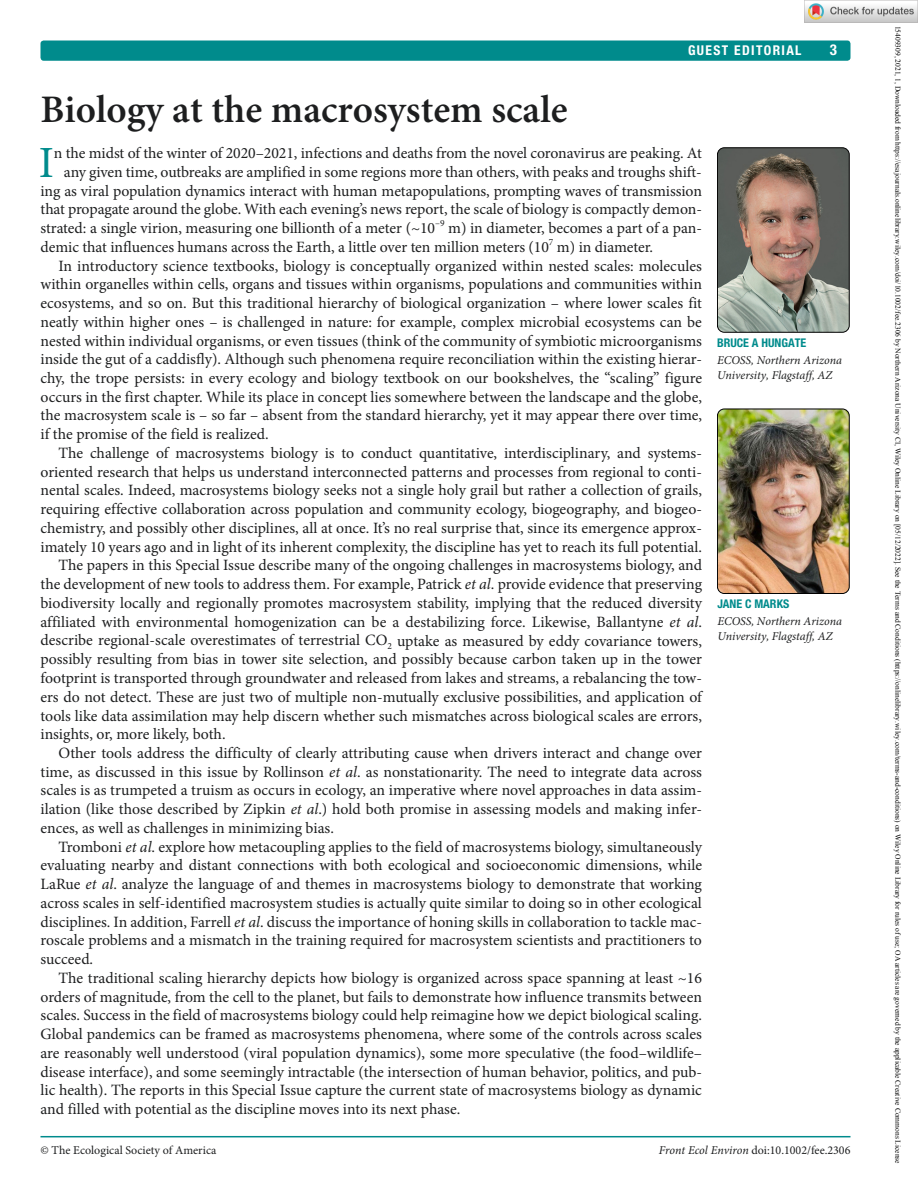
<style>
.page{position:relative;width:918px;height:1188px;background:#fff}
.page>*{position:absolute;margin:0;border:0;box-sizing:border-box;transform-origin:0 0}
.t1{font:44.55px "Minion Pro";color:#008b8c}
.t2{font:600 39px "Minion Pro";color:#1d1e1f}
.t3{font:15.75px "Minion Pro";color:#1d1e1f}
.t4{font:700 condensed 15px "Helvetica Neue LT Std";color:#fff}
.t5{font:700 condensed 13.5px "Helvetica Neue LT Std";letter-spacing:.1em;color:#fff}
.t6{font:italic 12px/15px "Minion Pro";color:#1d1e1f}
.t7{font:12px "Minion Pro";color:#1d1e1f}
.t8{font:700 condensed 12px "Helvetica Neue LT Std";color:#008b8c}
.t9{font:7.5px "Times New Roman";color:#000}
.s1{font-style:italic}
</style>
<div class="page">
<hr style="left:40px;top:1136px;width:810px;height:1px;background:#008b8c">
<div style="left:40px;top:40px;width:811px;height:21px;background:#008b8c;border-radius:3px"></div>
<img style="left:718px;top:148px;width:130px;height:184px">
<div style="left:717px;top:147px;width:133px;height:186px;border:1px solid #000;border-radius:7px"></div>
<img style="left:717px;top:409px;width:132px;height:184px">
<div style="left:717px;top:409px;width:133px;height:185px;border:1px solid #000;border-radius:7px"></div>
<img style="left:804px;top:0;width:114px;height:22px">
<p class="t5" style="left:688px;top:42px;width:115px">GUEST EDITORIAL</p>
<p class="t4" style="left:830px;top:41px;width:9px">3</p>
<h2 class="t2" style="left:40px;top:86px;width:529px">Biology at the macrosystem scale</h2>
<h1 class="t1" style="left:39px;top:133px;width:17px">I</h1>
<p class="t3" style="left:54px;top:142px;width:650px">n the midst of the winter of 2020–2021, infections and deaths from the novel coronavirus are peaking. At</p>
<p class="t3" style="left:64px;top:161px;width:639px">any given time, outbreaks are amplified in some regions more than others, with peaks and troughs shift-</p>
<p class="t3" style="left:41px;top:180px;width:663px">ing as viral population dynamics interact with human metapopulations, prompting waves of transmission</p>
<p class="t3" style="left:41px;top:199px;width:663px">that propagate around the globe. With each evening’s news report, the scale of biology is compactly demon-</p>
<p class="t3" style="left:41px;top:217px;width:663px">strated: a single virion, measuring one billionth of a meter (~10<sup>–9</sup> m) in diameter, becomes a part of a pan-</p>
<p class="t3" style="left:41px;top:236px;width:614px">demic that influences humans across the Earth, a little over ten million meters (10<sup>7</sup> m) in diameter.</p>
<p class="t3" style="left:59px;top:255px;width:645px">In introductory science textbooks, biology is conceptually organized within nested scales: molecules</p>
<p class="t3" style="left:40px;top:274px;width:663px">within organelles within cells, organs and tissues within organisms, populations and communities within</p>
<p class="t3" style="left:40px;top:292px;width:663px">ecosystems, and so on. But this traditional hierarchy of biological organization – where lower scales fit</p>
<p class="t3" style="left:40px;top:311px;width:663px">neatly within higher ones – is challenged in nature: for example, complex microbial ecosystems can be</p>
<p class="t3" style="left:40px;top:330px;width:663px">nested within individual organisms, or even tissues (think of the community of symbiotic microorganisms</p>
<p class="t3" style="left:40px;top:349px;width:663px">inside the gut of a caddisfly). Although such phenomena require reconciliation within the existing hierar-</p>
<p class="t3" style="left:40px;top:367px;width:663px">chy, the trope persists: in every ecology and biology textbook on our bookshelves, the “scaling” figure</p>
<p class="t3" style="left:40px;top:386px;width:663px">occurs in the first chapter. While its place in concept lies somewhere between the landscape and the globe,</p>
<p class="t3" style="left:40px;top:405px;width:663px">the macrosystem scale is – so far – absent from the standard hierarchy, yet it may appear there over time,</p>
<p class="t3" style="left:40px;top:424px;width:230px">if the promise of the field is realized.</p>
<p class="t3" style="left:59px;top:442px;width:645px">The challenge of macrosystems biology is to conduct quantitative, interdisciplinary, and systems-</p>
<p class="t3" style="left:40px;top:461px;width:663px">oriented research that helps us understand interconnected patterns and processes from regional to conti-</p>
<p class="t3" style="left:40px;top:480px;width:663px">nental scales. Indeed, macrosystems biology seeks not a single holy grail but rather a collection of grails,</p>
<p class="t3" style="left:40px;top:499px;width:663px">requiring effective collaboration across population and community ecology, biogeography, and biogeo-</p>
<p class="t3" style="left:40px;top:517px;width:663px">chemistry, and possibly other disciplines, all at once. It’s no real surprise that, since its emergence approx-</p>
<p class="t3" style="left:40px;top:536px;width:663px">imately 10 years ago and in light of its inherent complexity, the discipline has yet to reach its full potential.</p>
<p class="t3" style="left:59px;top:555px;width:645px">The papers in this Special Issue describe many of the ongoing challenges in macrosystems biology, and</p>
<p class="t3" style="left:40px;top:574px;width:663px">the development of new tools to address them. For example, Patrick <span class="s1">et al</span>. provide evidence that preserving</p>
<p class="t3" style="left:40px;top:592px;width:663px">biodiversity locally and regionally promotes macrosystem stability, implying that the reduced diversity</p>
<p class="t3" style="left:40px;top:611px;width:663px">affiliated with environmental homogenization can be a destabilizing force. Likewise, Ballantyne <span class="s1">et al</span>.</p>
<p class="t3" style="left:40px;top:630px;width:663px">describe regional-scale overestimates of terrestrial CO<sub>2</sub> uptake as measured by eddy covariance towers,</p>
<p class="t3" style="left:41px;top:649px;width:663px">possibly resulting from bias in tower site selection, and possibly because carbon taken up in the tower</p>
<p class="t3" style="left:41px;top:667px;width:663px">footprint is transported through groundwater and released from lakes and streams, a rebalancing the tow-</p>
<p class="t3" style="left:41px;top:686px;width:663px">ers do not detect. These are just two of multiple non-mutually exclusive possibilities, and application of</p>
<p class="t3" style="left:41px;top:705px;width:663px">tools like data assimilation may help discern whether such mismatches across biological scales are errors,</p>
<p class="t3" style="left:41px;top:724px;width:187px">insights, or, more likely, both.</p>
<p class="t3" style="left:59px;top:742px;width:645px">Other tools address the difficulty of clearly attributing cause when drivers interact and change over</p>
<p class="t3" style="left:41px;top:761px;width:663px">time, as discussed in this issue by Rollinson <span class="s1">et al</span>. as nonstationarity. The need to integrate data across</p>
<p class="t3" style="left:41px;top:780px;width:663px">scales is as trumpeted a truism as occurs in ecology, an imperative where novel approaches in data assim-</p>
<p class="t3" style="left:41px;top:799px;width:663px">ilation (like those described by Zipkin <span class="s1">et al</span>.) hold both promise in assessing models and making infer-</p>
<p class="t3" style="left:41px;top:817px;width:295px">ences, as well as challenges in minimizing bias.</p>
<p class="t3" style="left:59px;top:836px;width:645px">Tromboni <span class="s1">et al</span>. explore how metacoupling applies to the field of macrosystems biology, simultaneously</p>
<p class="t3" style="left:41px;top:855px;width:663px">evaluating nearby and distant connections with both ecological and socioeconomic dimensions, while</p>
<p class="t3" style="left:41px;top:874px;width:663px">LaRue <span class="s1">et al</span>. analyze the language of and themes in macrosystems biology to demonstrate that working</p>
<p class="t3" style="left:41px;top:892px;width:663px">across scales in self-identified macrosystem studies is actually quite similar to doing so in other ecological</p>
<p class="t3" style="left:41px;top:911px;width:663px">disciplines. In addition, Farrell <span class="s1">et al</span>. discuss the importance of honing skills in collaboration to tackle mac-</p>
<p class="t3" style="left:41px;top:930px;width:663px">roscale problems and a mismatch in the training required for macrosystem scientists and practitioners to</p>
<p class="t3" style="left:41px;top:949px;width:54px">succeed.</p>
<p class="t3" style="left:59px;top:967px;width:645px">The traditional scaling hierarchy depicts how biology is organized across space spanning at least ~16</p>
<p class="t3" style="left:41px;top:986px;width:663px">orders of magnitude, from the cell to the planet, but fails to demonstrate how influence transmits between</p>
<p class="t3" style="left:41px;top:1005px;width:663px">scales. Success in the field of macrosystems biology could help reimagine how we depict biological scaling.</p>
<p class="t3" style="left:41px;top:1024px;width:663px">Global pandemics can be framed as macrosystems phenomena, where some of the controls across scales</p>
<p class="t3" style="left:41px;top:1042px;width:663px">are reasonably well understood (viral population dynamics), some more speculative (the food–wildlife–</p>
<p class="t3" style="left:41px;top:1061px;width:663px">disease interface), and some seemingly intractable (the intersection of human behavior, politics, and pub-</p>
<p class="t3" style="left:41px;top:1080px;width:663px">lic health). The reports in this Special Issue capture the current state of macrosystems biology as dynamic</p>
<p class="t3" style="left:41px;top:1099px;width:421px">and filled with potential as the discipline moves into its next phase.</p>
<p class="t8" style="left:717px;top:336px;width:91px">BRUCE A HUNGATE</p>
<p class="t6" style="left:717px;top:352px;width:126px">ECOSS, Northern Arizona<br>University, Flagstaff, AZ</p>
<p class="t8" style="left:717px;top:597px;width:73px">JANE C MARKS</p>
<p class="t6" style="left:717px;top:613px;width:126px">ECOSS, Northern Arizona<br>University, Flagstaff, AZ</p>
<p class="t7" style="left:40px;top:1142px;width:177px">© The Ecological Society of America</p>
<p class="t7" style="left:659px;top:1142px;width:193px"><span class="s1">Front Ecol Environ</span> doi:10.1002/fee.2306</p>
<p class="t9" style="left:903px;top:26px;width:1139px;rotate:90deg">15409309, 2021, 1, Downloaded from https://esajournals.onlinelibrary.wiley.com/doi/10.1002/fee.2306 by Northern Arizona University Cl, Wiley Online Library on [05/12/2022]. See the Terms and Conditions (https://onlinelibrary.wiley.com/terms-and-conditions) on Wiley Online Library for rules of use; OA articles are governed by the applicable Creative Commons License</p>
</div>
